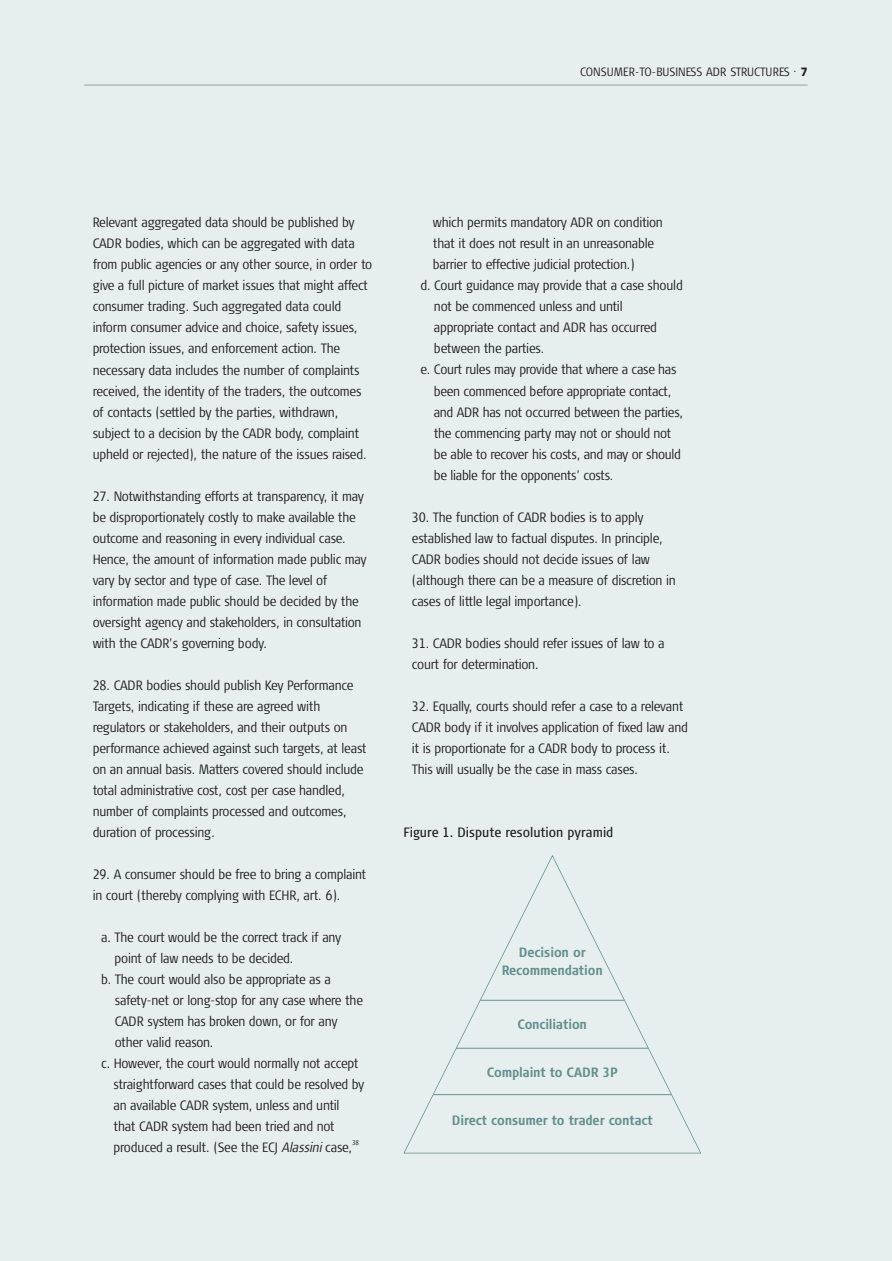
<style>
.page{position:relative;width:892px;height:1261px;background:#fff}
.page>*{position:absolute;margin:0;border:0;box-sizing:border-box;transform-origin:0 0}
.t1{font:300 13.5px/21px "Signa Cond Column";letter-spacing:-.015em;color:#231f20}
.t2{font:700 13.5px/18px "Signa Cond Column";letter-spacing:-.01em;color:#63908e;text-align:center}
.t3{font:13.5px "Signa Cond Column";color:#231f20}
.t4{font:300 12px "Signa Cond Column";color:#231f20}
.t5{font:300 6.75px "Signa Cond Column";color:#231f20}
.s1{font-weight:900}
.s2{font-style:italic}
</style>
<div class="page">
<div style="left:0;top:0;width:891px;height:1260px;background:#e7efee"></div>
<hr style="left:84px;top:85px;width:723px;height:1px;background:#9d9fa1">
<svg style="left:403px;top:855px;width:298px;height:298px"></svg>
<hr style="left:480px;top:999px;width:144px;height:1px;background:#63908e">
<hr style="left:456px;top:1047px;width:192px;height:1px;background:#63908e">
<hr style="left:433px;top:1094px;width:238px;height:1px;background:#63908e">
<p class="t4" style="left:579px;top:67px;width:229px">CONSUMER-TO-BUSINESS ADR STRUCTURES . <span class="s1">7</span></p>
<p class="t1" style="left:93px;top:213px;width:281px">Relevant aggregated data should be published by CADR bodies, which can be aggregated with data from public agencies or any other source, in order to give a full picture of market issues that might affect consumer trading. Such aggregated data could inform consumer advice and choice, safety issues, protection issues, and enforcement action. The necessary data includes the number of complaints received, the identity of the traders, the outcomes of contacts (settled by the parties, withdrawn, subject to a decision by the CADR body, complaint upheld or rejected), the nature of the issues raised.</p>
<p class="t1" style="left:93px;top:486px;width:275px">27. Notwithstanding efforts at transparency, it may be disproportionately costly to make available the outcome and reasoning in every individual case.<br>Hence, the amount of information made public may vary by sector and type of case. The level of information made public should be decided by the oversight agency and stakeholders, in consultation with the CADR’s governing body.</p>
<p class="t1" style="left:93px;top:675px;width:275px">28. CADR bodies should publish Key Performance Targets, indicating if these are agreed with regulators or stakeholders, and their outputs on performance achieved against such targets, at least on an annual basis. Matters covered should include total administrative cost, cost per case handled, number of complaints processed and outcomes, duration of processing.</p>
<p class="t1" style="left:93px;top:864px;width:275px">29. A consumer should be free to bring a complaint in court (thereby complying with ECHR, art. 6).</p>
<p class="t1" style="left:101px;top:927px;width:241px">a. The court would be the correct track if any</p>
<p class="t1" style="left:114px;top:948px;width:181px">point of law needs to be decided.</p>
<p class="t1" style="left:101px;top:969px;width:231px">b. The court would also be appropriate as a</p>
<p class="t1" style="left:115px;top:990px;width:250px">safety-net or long-stop for any case where the</p>
<p class="t1" style="left:115px;top:1011px;width:224px">CADR system has broken down, or for any</p>
<p class="t1" style="left:115px;top:1032px;width:100px">other valid reason.</p>
<p class="t1" style="left:101px;top:1053px;width:259px">c. However, the court would normally not accept</p>
<p class="t1" style="left:114px;top:1074px;width:252px">straightforward cases that could be resolved by</p>
<p class="t1" style="left:114px;top:1095px;width:227px">an available CADR system, unless and until</p>
<p class="t1" style="left:114px;top:1116px;width:222px">that CADR system had been tried and not</p>
<p class="t1" style="left:114px;top:1137px;width:240px">produced a result. (See the ECJ <span class="s2">Alassini</span> case,</p>
<p class="t5" style="left:352px;top:1140px;width:8px">38</p>
<p class="t1" style="left:432px;top:213px;width:231px">which permits mandatory ADR on condition</p>
<p class="t1" style="left:432px;top:234px;width:223px">that it does not result in an unreasonable</p>
<p class="t1" style="left:432px;top:255px;width:204px">barrier to effective judicial protection.)</p>
<p class="t1" style="left:420px;top:276px;width:264px">d. Court guidance may provide that a case should</p>
<p class="t1" style="left:434px;top:297px;width:190px">not be commenced unless and until</p>
<p class="t1" style="left:434px;top:318px;width:224px">appropriate contact and ADR has occurred</p>
<p class="t1" style="left:434px;top:339px;width:112px">between the parties.</p>
<p class="t1" style="left:420px;top:360px;width:258px">e. Court rules may provide that where a case has</p>
<p class="t1" style="left:433px;top:381px;width:239px">been commenced before appropriate contact,</p>
<p class="t1" style="left:433px;top:402px;width:251px">and ADR has not occurred between the parties,</p>
<p class="t1" style="left:433px;top:423px;width:239px">the commencing party may not or should not</p>
<p class="t1" style="left:433px;top:444px;width:249px">be able to recover his costs, and may or should</p>
<p class="t1" style="left:433px;top:465px;width:181px">be liable for the opponents’ costs.</p>
<p class="t1" style="left:411px;top:507px;width:265px">30. The function of CADR bodies is to apply established law to factual disputes. In principle, CADR bodies should not decide issues of law (although there can be a measure of discretion in cases of little legal importance).</p>
<p class="t1" style="left:411px;top:633px;width:254px">31. CADR bodies should refer issues of law to a court for determination.</p>
<p class="t1" style="left:411px;top:696px;width:277px">32. Equally, courts should refer a case to a relevant CADR body if it involves application of fixed law and it is proportionate for a CADR body to process it.<br>This will usually be the case in mass cases.</p>
<p class="t3" style="left:403px;top:827px;width:211px">Figure 1. Dispute resolution pyramid</p>
<p class="t2" style="left:501px;top:943px;width:103px">Decision or<br>Recommendation</p>
<p class="t2" style="left:517px;top:1015px;width:71px">Conciliation</p>
<p class="t2" style="left:487px;top:1063px;width:132px">Complaint to CADR 3P</p>
<p class="t2" style="left:452px;top:1111px;width:202px">Direct consumer to trader contact</p>
</div>
